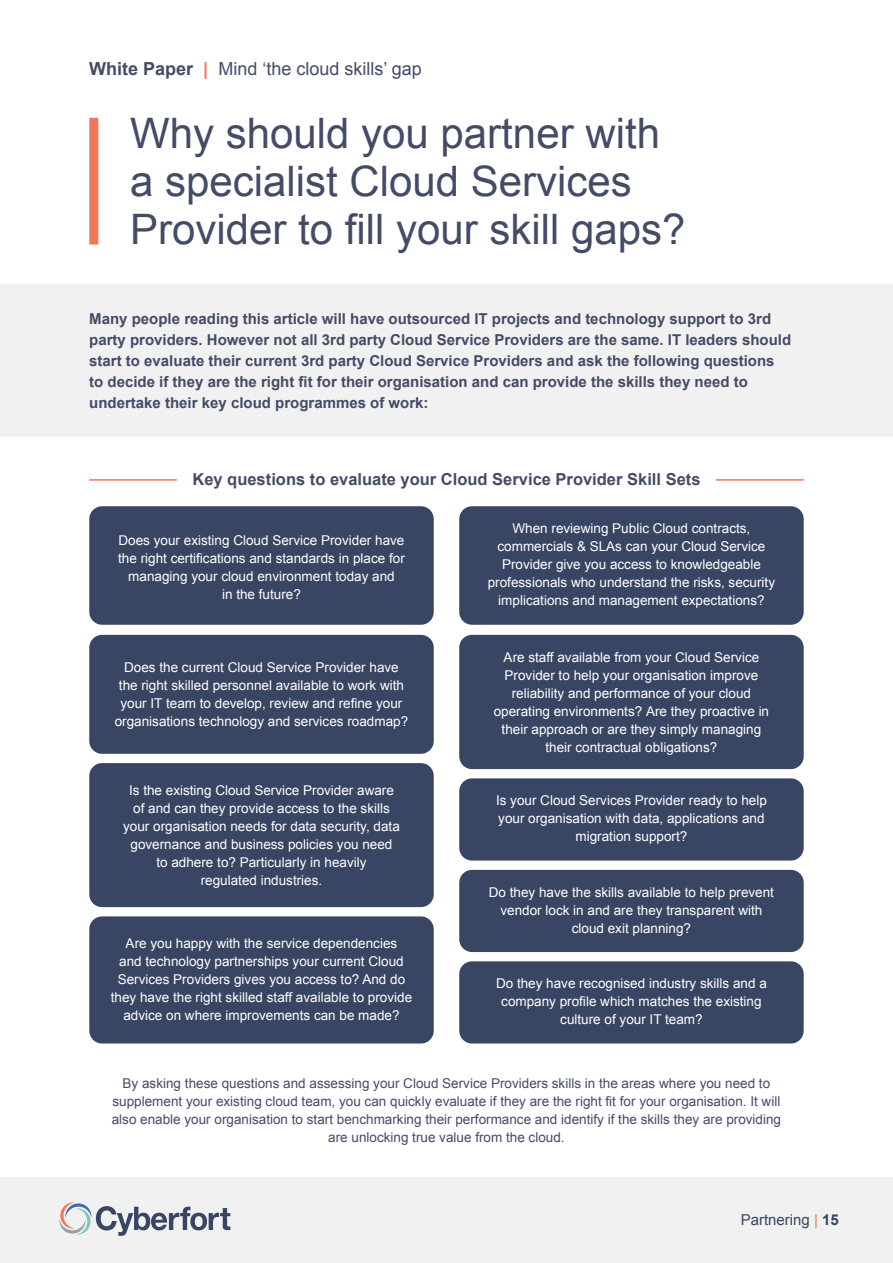
<style>
.page{position:relative;width:893px;height:1263px;background:#fff}
.page>*{position:absolute;margin:0;border:0;box-sizing:border-box;transform-origin:0 0}
.t1{font:42px/48px "Arial";color:#444b67}
.t2{font:18px "Arial";color:#444b67}
.t3{font:700 16.5px "Arial";color:#444b67}
.t4{font:700 15px/21px "Arial";color:#444b67}
.t5{font:15px "Arial";color:#384563}
.t6{font:13.5px/18px "Arial";color:#fff;text-align:center}
.t7{font:13.5px/18px "Arial";color:#444b67;text-align:center}
.s1{font-weight:700}
.s2{font-weight:700;color:#f47658}
.s3{color:#f47658}
</style>
<div class="page">
<div style="left:1px;top:284px;width:892px;height:153px;background:#f1f1f2"></div>
<div style="left:89px;top:118px;width:9px;height:126px;background:#f47658"></div>
<hr style="left:89px;top:479px;width:88px;height:2px;background:#f47658">
<hr style="left:716px;top:479px;width:88px;height:2px;background:#f47658">
<div style="left:0;top:1178px;width:893px;height:85px;background:#f1f1f2"></div>
<svg style="left:59px;top:1202px;width:171px;height:34px"></svg>
<div style="left:89px;top:506px;width:345px;height:119px;background:#384563;border-radius:13px"></div>
<div style="left:459px;top:778px;width:345px;height:82px;background:#384563;border-radius:13px"></div>
<div style="left:459px;top:870px;width:345px;height:82px;background:#384563;border-radius:13px"></div>
<div style="left:459px;top:961px;width:345px;height:82px;background:#384563;border-radius:13px"></div>
<div style="left:89px;top:635px;width:345px;height:119px;background:#384563;border-radius:13px"></div>
<div style="left:89px;top:763px;width:345px;height:144px;background:#384563;border-radius:13px"></div>
<div style="left:459px;top:635px;width:345px;height:134px;background:#384563;border-radius:13px"></div>
<div style="left:89px;top:916px;width:345px;height:127px;background:#384563;border-radius:13px"></div>
<div style="left:459px;top:506px;width:345px;height:119px;background:#384563;border-radius:13px"></div>
<h2 class="t2" style="left:89px;top:56px;width:334px"><span class="s1">White Paper</span> <span class="s2">|</span> Mind ‘the cloud skills’ gap</h2>
<h1 class="t1" style="left:130px;top:110px;width:557px">Why should you partner with a specialist Cloud Services<br>Provider to fill your skill gaps?</h1>
<p class="t4" style="left:89px;top:308px;width:703px">Many people reading this article will have outsourced IT projects and technology support to 3rd party providers. However not all 3rd party Cloud Service Providers are the same. IT leaders should start to evaluate their current 3rd party Cloud Service Providers and ask the following questions to decide if they are the right fit for their organisation and can provide the skills they need to undertake their key cloud programmes of work:</p>
<p class="t3" style="left:192px;top:468px;width:510px">Key questions to evaluate your Cloud Service Provider Skill Sets</p>
<p class="t6" style="left:118px;top:531px;width:288px">Does your existing Cloud Service Provider have the right certifications and standards in place for managing your cloud environment today and<br>in the future?</p>
<p class="t6" style="left:115px;top:659px;width:295px">Does the current Cloud Service Provider have the right skilled personnel available to work with your IT team to develop, review and refine your organisations technology and services roadmap?</p>
<p class="t6" style="left:123px;top:781px;width:278px">Is the existing Cloud Service Provider aware of and can they provide access to the skills your organisation needs for data security, data governance and business policies you need<br>to adhere to? Particularly in heavily<br>regulated industries.</p>
<p class="t6" style="left:111px;top:934px;width:303px">Are you happy with the service dependencies<br>and technology partnerships your current Cloud Services Providers gives you access to? And do they have the right skilled staff available to provide advice on where improvements can be made?</p>
<p class="t6" style="left:488px;top:519px;width:289px">When reviewing Public Cloud contracts, commercials &amp; SLAs can your Cloud Service Provider give you access to knowledgeable professionals who understand the risks, security implications and management expectations?</p>
<p class="t6" style="left:494px;top:648px;width:277px">Are staff available from your Cloud Service Provider to help your organisation improve reliability and performance of your cloud operating environments? Are they proactive in their approach or are they simply managing their contractual obligations?</p>
<p class="t6" style="left:496px;top:792px;width:272px">Is your Cloud Services Provider ready to help your organisation with data, applications and migration support?</p>
<p class="t6" style="left:489px;top:883px;width:287px">Do they have the skills available to help prevent vendor lock in and are they transparent with cloud exit planning?</p>
<p class="t6" style="left:496px;top:974px;width:272px">Do they have recognised industry skills and a company profile which matches the existing culture of your IT team?</p>
<p class="t7" style="left:112px;top:1075px;width:671px">By asking these questions and assessing your Cloud Service Providers skills in the areas where you need to supplement your existing cloud team, you can quickly evaluate if they are the right fit for your organisation. It will also enable your organisation to start benchmarking their performance and identify if the skills they are providing are unlocking true value from the cloud.</p>
<p class="t5" style="left:741px;top:1210px;width:100px">Partnering <span class="s3">|</span> <span class="s1">15</span></p>
</div>
